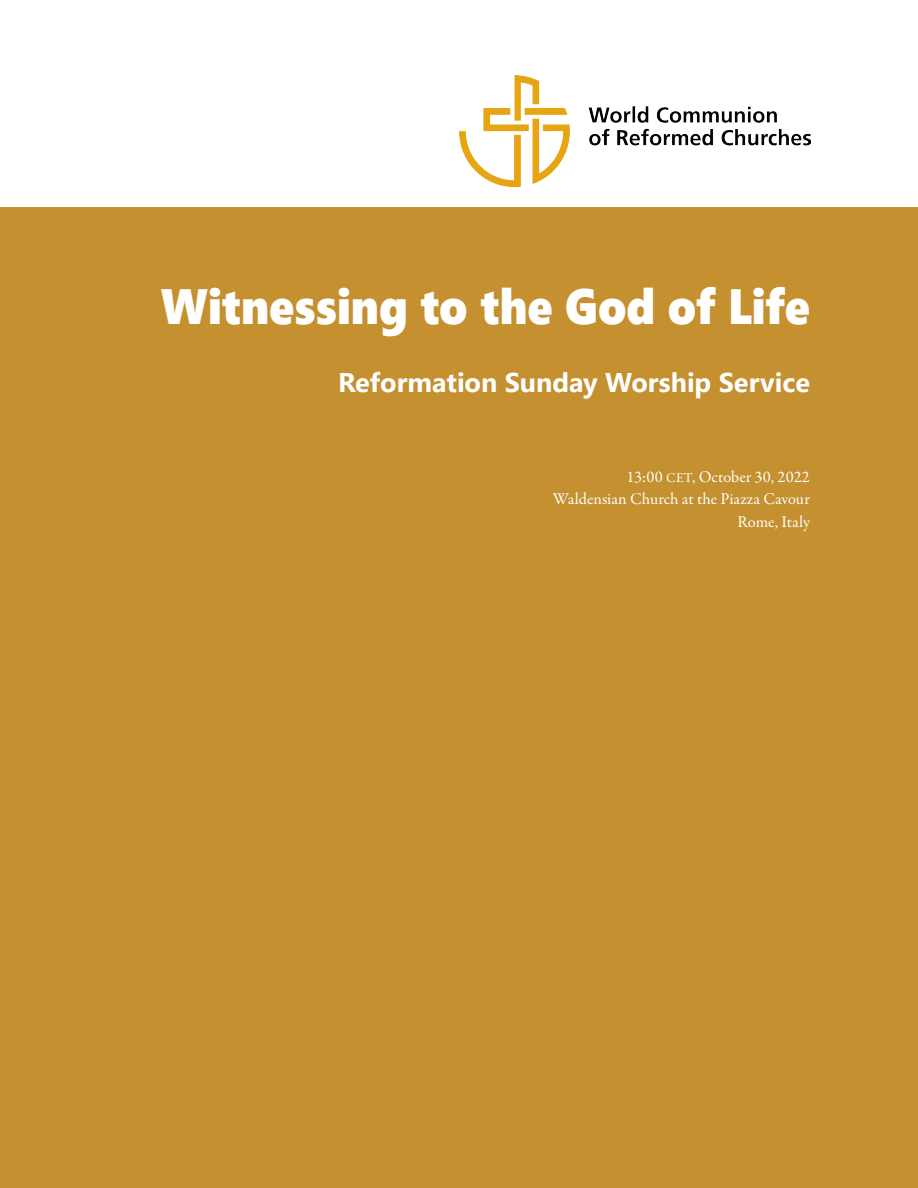
<style>
.page{position:relative;width:918px;height:1188px;background:#fff}
.page>*{position:absolute;margin:0;border:0;box-sizing:border-box;transform-origin:0 0}
.t1{font:49.5px "Segoe UI Black";letter-spacing:-.005em;color:#fff;scale:.91 1}
.Title_2{font:700 27px "Segoe UI";color:#fff}
.Main_Text_Right{font:16.5px "Garamond Premr Pro";color:#fff}
.s1{font-size:13.5px}
</style>
<div class="page">
<img style="left:459px;top:76px;width:351px;height:110px">
<div style="left:0;top:207px;width:918px;height:981px;background:#c5902f"></div>
<p class="t1" style="left:161px;top:271px;width:715px">Witnessing to the God of Life</p>
<p class="Title_2" style="left:338px;top:356px;width:473px">Reformation Sunday Worship Service</p>
<p class="Main_Text_Right" style="left:626px;top:466px;width:185px">13:00 <span class="s1">CET</span>, October 30, 2022</p>
<p class="Main_Text_Right" style="left:553px;top:489px;width:259px">Waldensian Church at the Piazza Cavour</p>
<p class="Main_Text_Right" style="left:737px;top:511px;width:74px">Rome, Italy</p>
</div>
